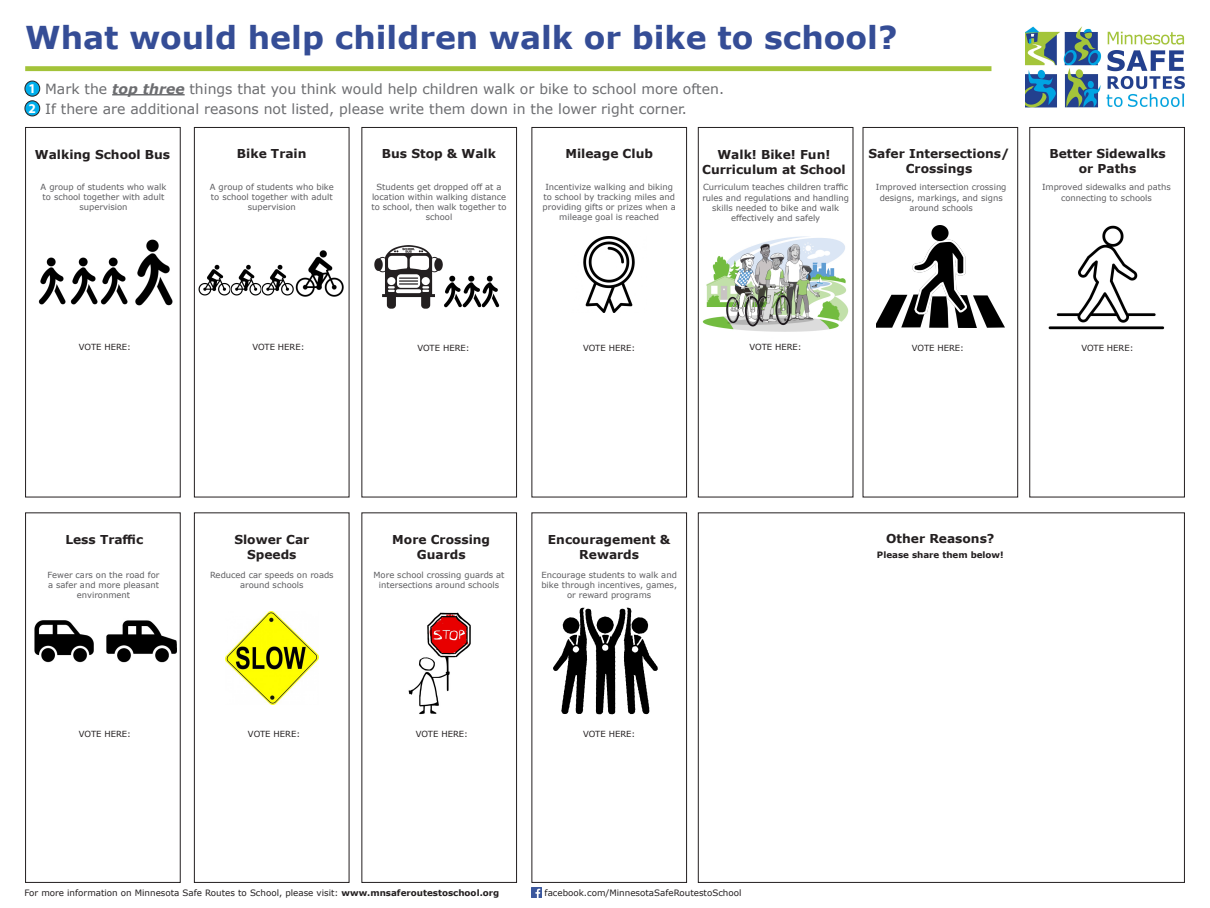
<style>
.page{position:relative;width:1210px;height:908px;background:#fff}
.page>*{position:absolute;margin:0;border:0;box-sizing:border-box;transform-origin:0 0}
.t1{font:700 31.5px "Verdana";color:#354d96}
.t2{font:14px "Verdana";color:#6c6d70}
.t3{font:700 13.44px "Myriad Pro";color:#fff}
.t4{font:700 12.25px/14.7px "Verdana";color:#231f20;text-align:center}
.t5{font:8.75px "Verdana";color:#231f20}
.t6{font:700 8.75px "Verdana";color:#231f20}
.t7{font:8.4px/10.1px "Verdana";color:#5c5c5f;text-align:center}
.t8{font:8.4px "Verdana";color:#231f20}
.s1{font-weight:700;font-style:italic}
.s2{font-weight:700}
</style>
<div class="page">
<div style="left:361px;top:512px;width:156px;height:370px;border:1px solid #231f20"></div>
<img style="left:408px;top:612px;width:63px;height:103px">
<div style="left:25px;top:127px;width:156px;height:370px;border:1px solid #231f20"></div>
<div style="left:194px;top:127px;width:155px;height:370px;border:1px solid #231f20"></div>
<div style="left:361px;top:127px;width:156px;height:370px;border:1px solid #231f20"></div>
<div style="left:531px;top:127px;width:156px;height:370px;border:1px solid #231f20"></div>
<div style="left:698px;top:127px;width:155px;height:370px;border:1px solid #231f20"></div>
<div style="left:862px;top:127px;width:156px;height:370px;border:1px solid #231f20"></div>
<div style="left:1029px;top:127px;width:155px;height:370px;border:1px solid #231f20"></div>
<div style="left:25px;top:512px;width:156px;height:370px;border:1px solid #231f20"></div>
<div style="left:194px;top:512px;width:155px;height:370px;border:1px solid #231f20"></div>
<div style="left:531px;top:512px;width:156px;height:370px;border:1px solid #231f20"></div>
<img style="left:703px;top:236px;width:145px;height:96px">
<img style="left:583px;top:237px;width:52px;height:75px">
<img style="left:34px;top:620px;width:143px;height:43px">
<img style="left:553px;top:607px;width:105px;height:107px">
<img style="left:225px;top:611px;width:93px;height:93px">
<hr style="left:112px;top:94px;width:73px;height:1px;background:#6c6d70">
<div style="left:25px;top:101px;width:15px;height:15px;background:#00aeeb;border-radius:50%"></div>
<div style="left:25px;top:100px;width:15px;height:16px;border:1px solid #231f20;border-radius:50%"></div>
<div style="left:25px;top:81px;width:15px;height:15px;background:#00aeeb;border-radius:50%"></div>
<div style="left:25px;top:81px;width:15px;height:15px;border:1px solid #231f20;border-radius:50%"></div>
<img style="left:1048px;top:225px;width:117px;height:105px">
<img style="left:876px;top:226px;width:129px;height:102px">
<img style="left:38px;top:257px;width:28px;height:48px">
<img style="left:70px;top:257px;width:58px;height:48px">
<img style="left:135px;top:239px;width:38px;height:67px">
<img style="left:375px;top:245px;width:67px;height:64px">
<img style="left:444px;top:275px;width:34px;height:33px">
<img style="left:478px;top:275px;width:22px;height:33px">
<svg style="left:531px;top:887px;width:10px;height:10px"></svg>
<img style="left:199px;top:264px;width:94px;height:32px">
<img style="left:295px;top:250px;width:48px;height:47px">
<img style="left:1025px;top:26px;width:160px;height:82px">
<div style="left:25px;top:66px;width:966px;height:5px;background:#a3c339"></div>
<p class="t1" style="left:25px;top:16px;width:873px">What would help children walk or bike to school?</p>
<p class="t3" style="left:29px;top:79px;width:9px">1</p>
<p class="t2" style="left:45px;top:79px;width:680px">Mark the <span class="s1">top three</span> things that you think would help children walk or bike to school more often.</p>
<p class="t3" style="left:29px;top:99px;width:9px">2</p>
<p class="t2" style="left:45px;top:99px;width:643px">If there are additional reasons not listed, please write them down in the lower right corner.</p>
<p class="t4" style="left:35px;top:147px;width:137px">Walking School Bus</p>
<p class="t4" style="left:237px;top:146px;width:71px">Bike Train</p>
<p class="t4" style="left:382px;top:146px;width:116px">Bus Stop &amp; Walk</p>
<p class="t4" style="left:702px;top:147px;width:145px">Walk! Bike! Fun!<br>Curriculum at School</p>
<p class="t4" style="left:868px;top:146px;width:142px">Safer Intersections/<br>Crossings</p>
<p class="t4" style="left:565px;top:146px;width:89px">Mileage Club</p>
<p class="t4" style="left:1049px;top:146px;width:118px">Better Sidewalks or Paths</p>
<p class="t7" style="left:41px;top:181px;width:127px">A group of students who walk to school together with adult supervision</p>
<p class="t7" style="left:210px;top:181px;width:125px">A group of students who bike to school together with adult supervision</p>
<p class="t7" style="left:371px;top:181px;width:137px">Students get dropped off at a location within walking distance to school, then walk together to school</p>
<p class="t7" style="left:542px;top:181px;width:135px">Incentivize walking and biking to school by tracking miles and providing gifts or prizes when a mileage goal is reached</p>
<p class="t7" style="left:702px;top:182px;width:148px">Curriculum teaches children traffic rules and regulations and handling skills needed to bike and walk effectively and safely</p>
<p class="t7" style="left:876px;top:182px;width:132px">Improved intersection crossing designs, markings, and signs around schools</p>
<p class="t7" style="left:1042px;top:182px;width:130px">Improved sidewalks and paths connecting to schools</p>
<p class="t8" style="left:79px;top:341px;width:54px">VOTE HERE:</p>
<p class="t8" style="left:252px;top:341px;width:54px">VOTE HERE:</p>
<p class="t8" style="left:417px;top:342px;width:54px">VOTE HERE:</p>
<p class="t8" style="left:583px;top:342px;width:54px">VOTE HERE:</p>
<p class="t8" style="left:749px;top:341px;width:54px">VOTE HERE:</p>
<p class="t8" style="left:1081px;top:342px;width:54px">VOTE HERE:</p>
<p class="t8" style="left:912px;top:342px;width:54px">VOTE HERE:</p>
<p class="t4" style="left:65px;top:532px;width:79px">Less Traffic</p>
<p class="t7" style="left:48px;top:569px;width:113px">Fewer cars on the road for a safer and more pleasant environment</p>
<p class="t4" style="left:234px;top:532px;width:76px">Slower Car<br>Speeds</p>
<p class="t7" style="left:210px;top:569px;width:125px">Reduced car speeds on roads around schools</p>
<p class="t4" style="left:392px;top:532px;width:99px">More Crossing<br>Guards</p>
<p class="t7" style="left:373px;top:569px;width:132px">More school crossing guards at intersections around schools</p>
<p class="t4" style="left:548px;top:532px;width:124px">Encouragement &amp;<br>Rewards</p>
<p class="t7" style="left:541px;top:569px;width:137px">Encourage students to walk and bike through incentives, games, or reward programs</p>
<p class="t4" style="left:886px;top:530px;width:110px">Other Reasons?</p>
<p class="t6" style="left:877px;top:548px;width:128px">Please share them below!</p>
<p class="t8" style="left:79px;top:728px;width:54px">VOTE HERE:</p>
<p class="t8" style="left:248px;top:728px;width:54px">VOTE HERE:</p>
<p class="t8" style="left:416px;top:728px;width:54px">VOTE HERE:</p>
<p class="t8" style="left:583px;top:728px;width:54px">VOTE HERE:</p>
<p class="t5" style="left:24px;top:886px;width:476px">For more information on Minnesota Safe Routes to School, please visit: <span class="s2">www.mnsaferoutestoschool.org</span></p>
<p class="t5" style="left:544px;top:886px;width:198px">facebook.com/MinnesotaSafeRoutestoSchool</p>
</div>
